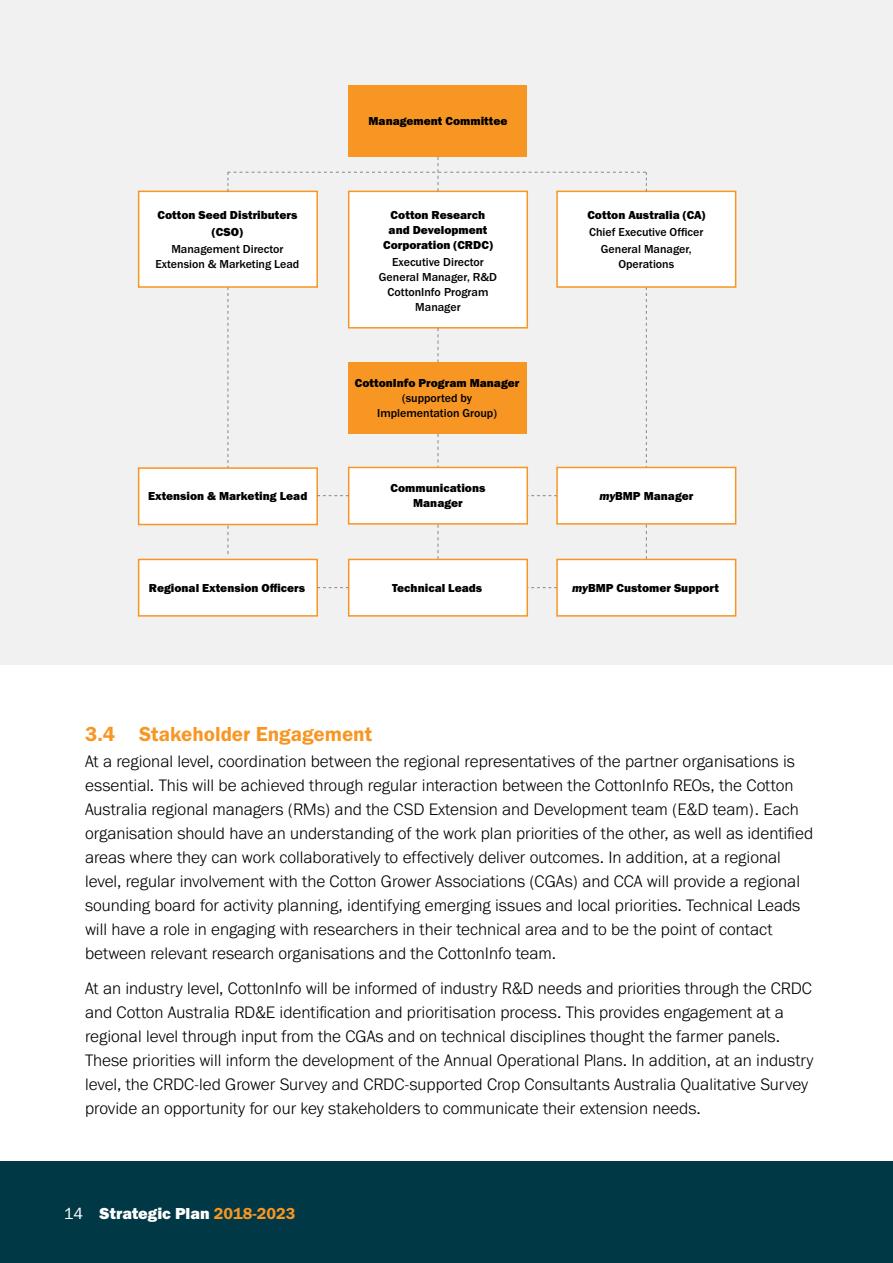
<style>
.page{position:relative;width:893px;height:1263px;background:#fff}
.page>*{position:absolute;margin:0;border:0;box-sizing:border-box;transform-origin:0 0}
.t1{font:21px "Franklin Gothic URW Dem";color:#f89623}
.t2{font:300 17.25px/24px "Franklin Gothic URW";color:#000}
.t3{font:16.5px "Franklin Gothic URW Hea";color:#fff}
.t4{font:12px/15px "Franklin Gothic URW Hea";color:#000;text-align:center}
.t5{font:500 12px/15px "Franklin Gothic URW";color:#000;text-align:center}
.s1{font-family:"Franklin Gothic URW Hea Ita"}
.s2{font-family:"Franklin Gothic URW Boo"}
.s3{font-family:"Franklin Gothic URW Dem";color:#f79623}
</style>
<div class="page">
<div style="left:0;top:1161px;width:893px;height:102px;background:#003846"></div>
<div style="left:0;top:0;width:893px;height:664px;background:#f1f1f2"></div>
<svg style="left:228px;top:288px;width:1px;height:179px"></svg>
<svg style="left:646px;top:288px;width:1px;height:179px"></svg>
<svg style="left:528px;top:587px;width:28px;height:1px"></svg>
<svg style="left:528px;top:495px;width:28px;height:1px"></svg>
<svg style="left:228px;top:525px;width:1px;height:29px"></svg>
<svg style="left:646px;top:525px;width:1px;height:34px"></svg>
<svg style="left:438px;top:525px;width:1px;height:34px"></svg>
<svg style="left:438px;top:434px;width:1px;height:33px"></svg>
<div style="left:349px;top:85px;width:178px;height:71px;background:#f89623"></div>
<div style="left:138px;top:191px;width:180px;height:97px;background:#fff;border:2px solid #f79623"></div>
<div style="left:556px;top:191px;width:180px;height:97px;background:#fff;border:2px solid #f79623"></div>
<div style="left:348px;top:467px;width:180px;height:58px;background:#fff;border:2px solid #f79623"></div>
<div style="left:556px;top:467px;width:180px;height:58px;background:#fff;border:2px solid #f79623"></div>
<div style="left:556px;top:559px;width:180px;height:58px;background:#fff;border:2px solid #f79623"></div>
<div style="left:348px;top:559px;width:180px;height:58px;background:#fff;border:2px solid #f79623"></div>
<div style="left:138px;top:559px;width:180px;height:58px;background:#fff;border:2px solid #f79623"></div>
<div style="left:138px;top:467px;width:180px;height:58px;background:#fff;border:2px solid #f79623"></div>
<div style="left:348px;top:191px;width:180px;height:138px;background:#fff;border:2px solid #f79623"></div>
<svg style="left:438px;top:328px;width:1px;height:34px"></svg>
<svg style="left:317px;top:587px;width:32px;height:1px"></svg>
<svg style="left:317px;top:495px;width:32px;height:1px"></svg>
<svg style="left:228px;top:157px;width:419px;height:34px"></svg>
<div style="left:349px;top:362px;width:178px;height:71px;background:#f89623"></div>
<p class="t4" style="left:157px;top:206px;width:141px;line-height:17.1px">Cotton Seed Distributers (CSO)</p>
<p class="t5" style="left:155px;top:241px;width:145px">Management Director<br>Extension &amp; Marketing Lead</p>
<p class="t4" style="left:148px;top:488px;width:161px">Extension &amp; Marketing Lead</p>
<p class="t4" style="left:369px;top:113px;width:140px">Management Committee</p>
<p class="t4" style="left:383px;top:207px;width:111px">Cotton Research and Development<br>Corporation (CRDC)</p>
<p class="t5" style="left:379px;top:254px;width:120px">Executive Director<br>General Manager, R&amp;D<br>CottonInfo Program<br>Manager</p>
<p class="t4" style="left:355px;top:375px;width:166px">CottonInfo Program Manager</p>
<p class="t5" style="left:377px;top:390px;width:121px">(supported by<br>Implementation Group)</p>
<p class="t4" style="left:587px;top:207px;width:119px">Cotton Australia (CA)</p>
<p class="t5" style="left:589px;top:223px;width:116px;line-height:17.1px">Chief Executive Officer<br>General Manager,</p>
<p class="t5" style="left:618px;top:256px;width:57px">Operations</p>
<p class="t4" style="left:390px;top:480px;width:97px">Communications<br>Manager</p>
<p class="t4" style="left:599px;top:488px;width:96px"><span class="s1">my</span>BMP Manager</p>
<p class="t4" style="left:149px;top:580px;width:158px">Regional Extension Officers</p>
<p class="t4" style="left:392px;top:580px;width:92px">Technical Leads</p>
<p class="t4" style="left:572px;top:580px;width:148px"><span class="s1">my</span>BMP Customer Support</p>
<p class="t1" style="left:85px;top:721px;width:289px">3.4 Stakeholder Engagement</p>
<p class="t2" style="left:85px;top:749px;width:730px">At a regional level, coordination between the regional representatives of the partner organisations is essential. This will be achieved through regular interaction between the CottonInfo REOs, the Cotton Australia regional managers (RMs) and the CSD Extension and Development team (E&amp;D team). Each organisation should have an understanding of the work plan priorities of the other, as well as identified areas where they can work collaboratively to effectively deliver outcomes. In addition, at a regional level, regular involvement with the Cotton Grower Associations (CGAs) and CCA will provide a regional sounding board for activity planning, identifying emerging issues and local priorities. Technical Leads will have a role in engaging with researchers in their technical area and to be the point of contact between relevant research organisations and the CottonInfo team.</p>
<p class="t2" style="left:85px;top:975px;width:730px">At an industry level, CottonInfo will be informed of industry R&amp;D needs and priorities through the CRDC and Cotton Australia RD&amp;E identification and prioritisation process. This provides engagement at a regional level through input from the CGAs and on technical disciplines thought the farmer panels.<br>These priorities will inform the development of the Annual Operational Plans. In addition, at an industry level, the CRDC-led Grower Survey and CRDC-supported Crop Consultants Australia Qualitative Survey provide an opportunity for our key stakeholders to communicate their extension needs.</p>
<p class="t3" style="left:64px;top:1202px;width:233px"><span class="s2">14</span> Strategic Plan <span class="s3">2018-2023</span></p>
</div>
